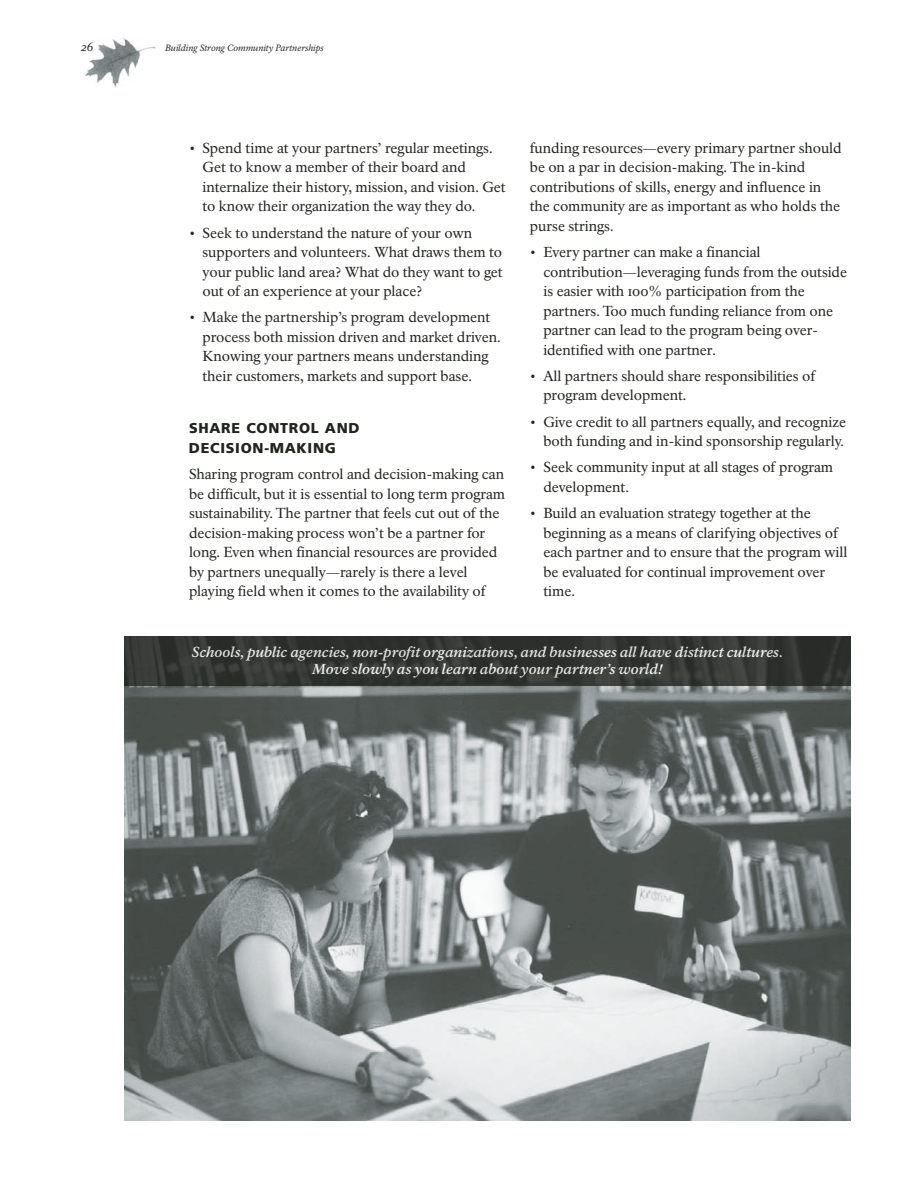
<style>
.page{position:relative;width:918px;height:1188px;background:#fff}
.page>*{position:absolute;margin:0;border:0;box-sizing:border-box;transform-origin:0 0}
.t1{font:14.25px/19.5px "NPS Rawlinson";color:#20231e}
.t2{font:italic 700 14.25px/17.1px "NPS Rawlinson";letter-spacing:-.005em;color:#fff;text-align:center}
.t3{font:900 14.25px "Frutiger";letter-spacing:.05em;color:#20231e}
.t4{font:italic 12px "NPS Rawlinson";color:#20231e}
.t5{font:italic 9px "NPS Rawlinson";color:#20231e}
</style>
<div class="page">
<img style="left:85px;top:38px;width:71px;height:50px">
<img style="left:124px;top:637px;width:726px;height:483px">
<svg style="left:125px;top:637px;width:726px;height:49px;fill:#303430"></svg>
<p class="t4" style="left:81px;top:39px;width:13px">26</p>
<p class="t5" style="left:165px;top:42px;width:160px">Building Strong Community Partnerships</p>
<p class="t1" style="left:202px;top:138px;width:305px;text-indent:-14px">• Spend time at your partners’ regular meetings.<br>Get to know a member of their board and internalize their history, mission, and vision. Get to know their organization the way they do.</p>
<p class="t1" style="left:202px;top:223px;width:302px;text-indent:-13px">• Seek to understand the nature of your own supporters and volunteers. What draws them to your public land area? What do they want to get out of an experience at your place?</p>
<p class="t1" style="left:202px;top:308px;width:300px;text-indent:-13px">• Make the partnership’s program development process both mission driven and market driven.<br>Knowing your partners means understanding their customers, markets and support base.</p>
<p class="t3" style="left:189px;top:420px;width:32px">SHARE</p>
<p class="t3" style="left:246px;top:420px;width:115px">CONTROL AND</p>
<p class="t3" style="left:189px;top:439px;width:10px">DECISI</p>
<p class="t3" style="left:241px;top:439px;width:41px">ON-MAKI</p>
<p class="t3" style="left:313px;top:439px;width:23px">NG</p>
<p class="t1" style="left:189px;top:464px;width:318px">Sharing program control and decision-making can be difficult, but it is essential to long term program sustainability. The partner that feels cut out of the decision-making process won’t be a partner for long. Even when financial resources are provided by partners unequally—rarely is there a level playing field when it comes to the availability of</p>
<p class="t1" style="left:530px;top:138px;width:313px">funding resources—every primary partner should be on a par in decision-making. The in-kind contributions of skills, energy and influence in the community are as important as who holds the purse strings.</p>
<p class="t1" style="left:543px;top:242px;width:305px;text-indent:-14px">• Every partner can make a financial contribution—leveraging funds from the outside is easier with 100% participation from the partners. Too much funding reliance from one partner can lead to the program being over&shy;identified with one partner.</p>
<p class="t1" style="left:543px;top:366px;width:273px;text-indent:-13px">• All partners should share responsibilities of program development.</p>
<p class="t1" style="left:530px;top:412px;width:318px;text-align:right">• Give credit to all partners equally, and recognize both funding and in-kind sponsorship regularly.</p>
<p class="t1" style="left:543px;top:458px;width:291px;text-indent:-13px">• Seek community input at all stages of program development.</p>
<p class="t1" style="left:543px;top:503px;width:306px;text-indent:-13px">• Build an evaluation strategy together at the beginning as a means of clarifying objectives of each partner and to ensure that the program will be evaluated for continual improvement over time.</p>
<p class="t2" style="left:192px;top:643px;width:593px">Schools, public agencies, non-profit organizations, and businesses all have distinct cultures.<br>Move slowly as you learn about your partner’s world!</p>
</div>
